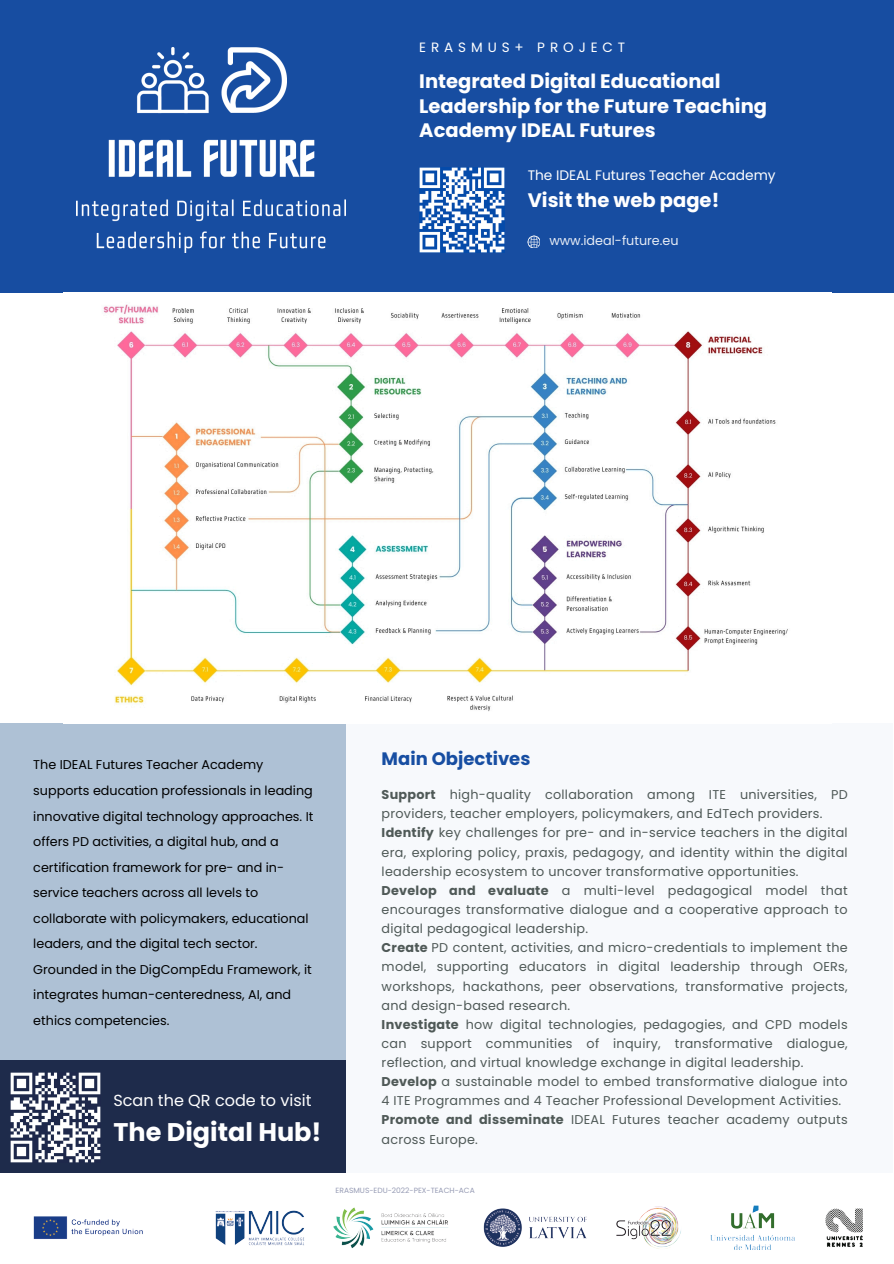
<style>
.page{position:relative;width:894px;height:1264px;background:#fff}
.page>*{position:absolute;margin:0;border:0;box-sizing:border-box;transform-origin:0 0}
.t1{font:700 25.5px "Poppins";color:#fff}
.t2{font:700 19.5px/24.8px "Poppins";color:#fff}
.t3{font:700 18px "Poppins";color:#174ea2}
.t4{font:16.05px "Poppins";color:#fff}
.t5{font:13.8px "Poppins";color:#fff}
.t6{font:13.5px "Poppins";letter-spacing:.365em;color:#fff}
.t7{font:12.75px/19px "Poppins";letter-spacing:.02em;color:#4f5957}
.t8{font:12.75px/25.5px "Poppins";color:#000}
.t9{font:12.75px "Poppins";color:#fff}
.t10{font:7.5px "Poppins";color:#979cb5}
.s1{font-weight:700}
</style>
<div class="page">
<div style="left:345px;top:723px;width:547px;height:451px;background:#f7f9fc"></div>
<div style="left:0;top:723px;width:345px;height:367px;background:#aec1d5"></div>
<div style="left:0;top:0;width:893px;height:292px;background:#174da1"></div>
<div style="left:0;top:1060px;width:345px;height:113px;background:#1e2b4b"></div>
<div style="left:0;top:1173px;width:893px;height:90px;background:#fff"></div>
<img style="left:33px;top:1205px;width:828px;height:44px">
<svg style="left:527px;top:236px;width:12px;height:12px"></svg>
<img style="left:419px;top:168px;width:85px;height:84px">
<img style="left:10px;top:1072px;width:90px;height:90px">
<img style="left:77px;top:48px;width:269px;height:204px">
<img style="left:103px;top:304px;width:685px;height:408px">
<h4 class="t6" style="left:419px;top:37px;width:207px">ERASMUS+ PROJECT</h4>
<p class="t2" style="left:419px;top:69px;width:349px">Integrated Digital Educational<br>Leadership for the Future Teaching<br>Academy IDEAL Futures</p>
<p class="t5" style="left:527px;top:165px;width:249px">The IDEAL Futures Teacher Academy</p>
<p class="t2" style="left:527px;top:187px;width:193px">Visit the web page!</p>
<p class="t9" style="left:549px;top:232px;width:131px">www.ideal-future.eu</p>
<h3 class="t8" style="left:33px;top:752px;width:281px">The IDEAL Futures Teacher Academy supports education professionals in leading innovative digital technology approaches. It offers PD activities, a digital hub, and a certification framework for pre- and in&shy;service teachers across all levels to collaborate with policymakers, educational leaders, and the digital tech sector.<br>Grounded in the DigCompEdu Framework, it integrates human-centeredness, AI, and ethics competencies.</h3>
<h1 class="t3" style="left:381px;top:746px;width:150px">Main Objectives</h1>
<p class="t7" style="left:381px;top:785px;width:467px"><span class="s1">Support</span> high-quality collaboration among ITE universities, PD providers, teacher employers, policymakers, and EdTech providers.<br><span class="s1">Identify</span> key challenges for pre- and in-service teachers in the digital era, exploring policy, praxis, pedagogy, and identity within the digital leadership ecosystem to uncover transformative opportunities.<br><span class="s1">Develop and evaluate</span> a multi-level pedagogical model that encourages transformative dialogue and a cooperative approach to digital pedagogical leadership.<br><span class="s1">Create</span> PD content, activities, and micro-credentials to implement the model, supporting educators in digital leadership through OERs, workshops, hackathons, peer observations, transformative projects, and design-based research.<br><span class="s1">Investigate</span> how digital technologies, pedagogies, and CPD models can support communities of inquiry, transformative dialogue, reflection, and virtual knowledge exchange in digital leadership.<br><span class="s1">Develop</span> a sustainable model to embed transformative dialogue into 4 ITE Programmes and 4 Teacher Professional Development Activities.<br><span class="s1">Promote and disseminate</span> IDEAL Futures teacher academy outputs across Europe.</p>
<h4 class="t4" style="left:113px;top:1089px;width:200px">Scan the QR code to visit</h4>
<h4 class="t1" style="left:113px;top:1114px;width:209px">The Digital Hub!</h4>
<p class="t10" style="left:335px;top:1185px;width:140px">ERASMUS-EDU-2022-PEX-TEACH-ACA</p>
</div>
